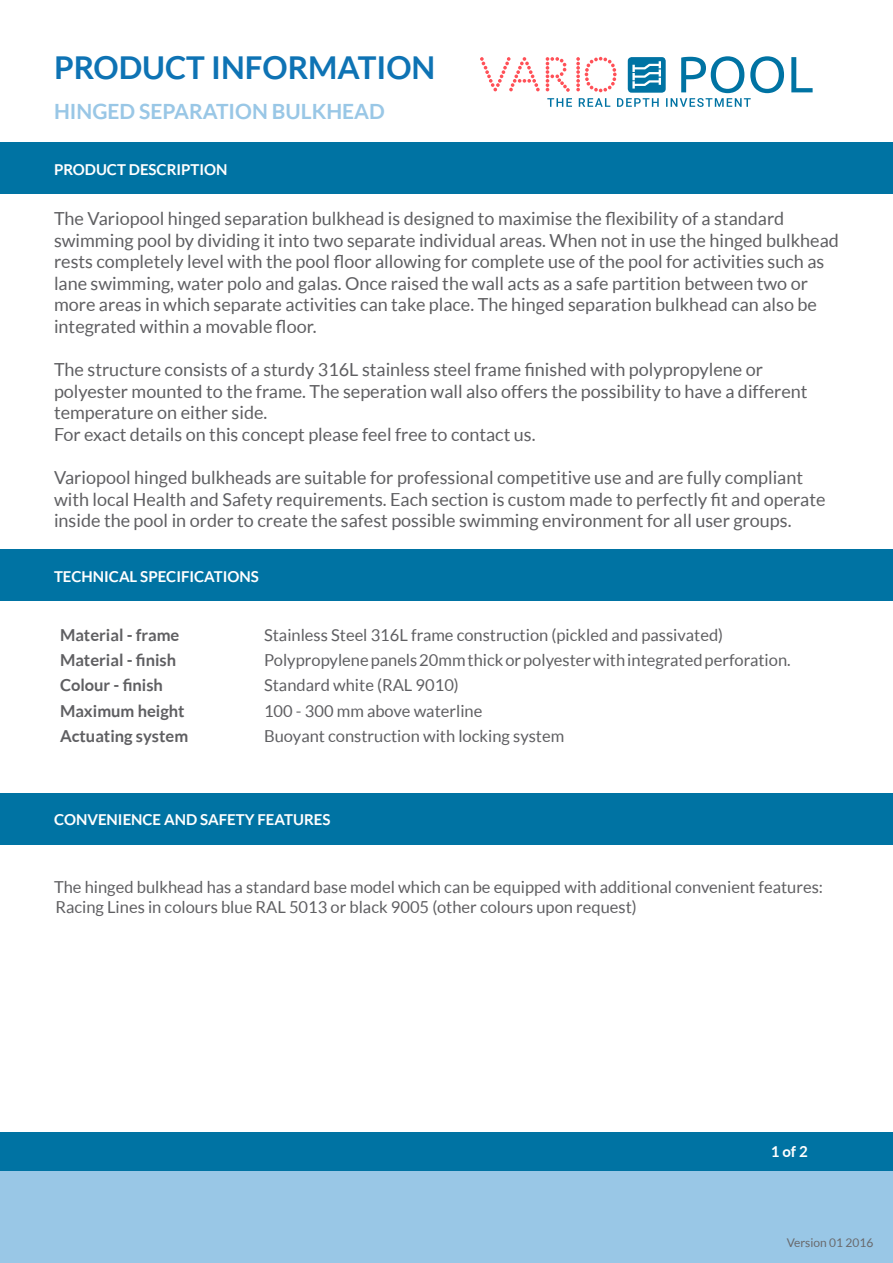
<style>
.page{position:relative;width:893px;height:1263px;background:#fff}
.page>*{position:absolute;margin:0;border:0;box-sizing:border-box;transform-origin:0 0}
.t1{font:700 31.5px "Lato";color:#0e73b4}
.t2{font:700 21px "Lato";color:#99c7e6}
.t3{font:18px/21.6px "Lato";color:#5f5f62}
.t4{font:16.5px/19.8px "Lato";color:#5f5f62}
.t5{font:700 16.5px "Lato";color:#5f5f62}
.t6{font:700 15px "Lato";color:#fff}
.t7{font:12px "Lato";color:#69696c}
</style>
<div class="page">
<div style="left:0;top:1132px;width:893px;height:42px;background:#0073a3"></div>
<div style="left:0;top:1172px;width:893px;height:91px;background:#99c7e6"></div>
<hr style="left:892px;top:31px;width:1px;height:51px;background:#0073a3">
<div style="left:0;top:142px;width:893px;height:51px;background:#0073a3"></div>
<div style="left:0;top:550px;width:893px;height:51px;background:#0073a3"></div>
<div style="left:0;top:793px;width:893px;height:51px;background:#0073a3"></div>
<svg style="left:480px;top:57px;width:60px;height:34px"></svg>
<svg style="left:546px;top:56px;width:267px;height:51px"></svg>
<h1 class="t1" style="left:54px;top:50px;width:383px">PRODUCT INFORMATION</h1>
<p class="t2" style="left:54px;top:99px;width:332px">HINGED SEPARATION BULKHEAD</p>
<p class="t6" style="left:54px;top:161px;width:175px">PRODUCT DESCRIPTION</p>
<p class="t3" style="left:54px;top:208px;width:786px">The Variopool hinged separation bulkhead is designed to maximise the flexibility of a standard swimming pool by dividing it into two separate individual areas. When not in use the hinged bulkhead rests completely level with the pool floor allowing for complete use of the pool for activities such as lane swimming, water polo and galas. Once raised the wall acts as a safe partition between two or more areas in which separate activities can take place. The hinged separation bulkhead can also be integrated within a movable floor.</p>
<p class="t3" style="left:54px;top:359px;width:755px">The structure consists of a sturdy 316L stainless steel frame finished with polypropylene or polyester mounted to the frame. The seperation wall also offers the possibility to have a different temperature on either side.<br>For exact details on this concept please feel free to contact us.</p>
<p class="t3" style="left:54px;top:467px;width:773px">Variopool hinged bulkheads are suitable for professional competitive use and are fully compliant with local Health and Safety requirements. Each section is custom made to perfectly fit and operate inside the pool in order to create the safest possible swimming environment for all user groups.</p>
<p class="t6" style="left:54px;top:568px;width:206px">TECHNICAL SPECIFICATIONS</p>
<p class="t5" style="left:60px;top:625px;width:121px">Material - frame</p>
<p class="t4" style="left:264px;top:625px;width:461px">Stainless Steel 316L frame construction (pickled and passivated)</p>
<p class="t5" style="left:60px;top:650px;width:118px">Material - finish</p>
<p class="t4" style="left:264px;top:650px;width:528px">Polypropylene panels 20mm thick or polyester with integrated perforation.</p>
<p class="t5" style="left:60px;top:676px;width:105px">Colour - finish</p>
<p class="t4" style="left:264px;top:675px;width:196px">Standard white (RAL 9010)</p>
<p class="t5" style="left:60px;top:701px;width:126px">Maximum height</p>
<p class="t4" style="left:264px;top:700px;width:220px">100 - 300 mm above waterline</p>
<p class="t5" style="left:60px;top:726px;width:130px">Actuating system</p>
<p class="t4" style="left:264px;top:726px;width:302px">Buoyant construction with locking system</p>
<p class="t6" style="left:54px;top:811px;width:278px">CONVENIENCE AND SAFETY FEATURES</p>
<p class="t4" style="left:54px;top:877px;width:770px">The hinged bulkhead has a standard base model which can be equipped with additional convenient features:<br>Racing Lines in colours blue RAL 5013 or black 9005 (other colours upon request)</p>
<p class="t6" style="left:771px;top:1143px;width:38px">1 of 2</p>
<p class="t7" style="left:787px;top:1236px;width:88px">Version 01 2016</p>
</div>
